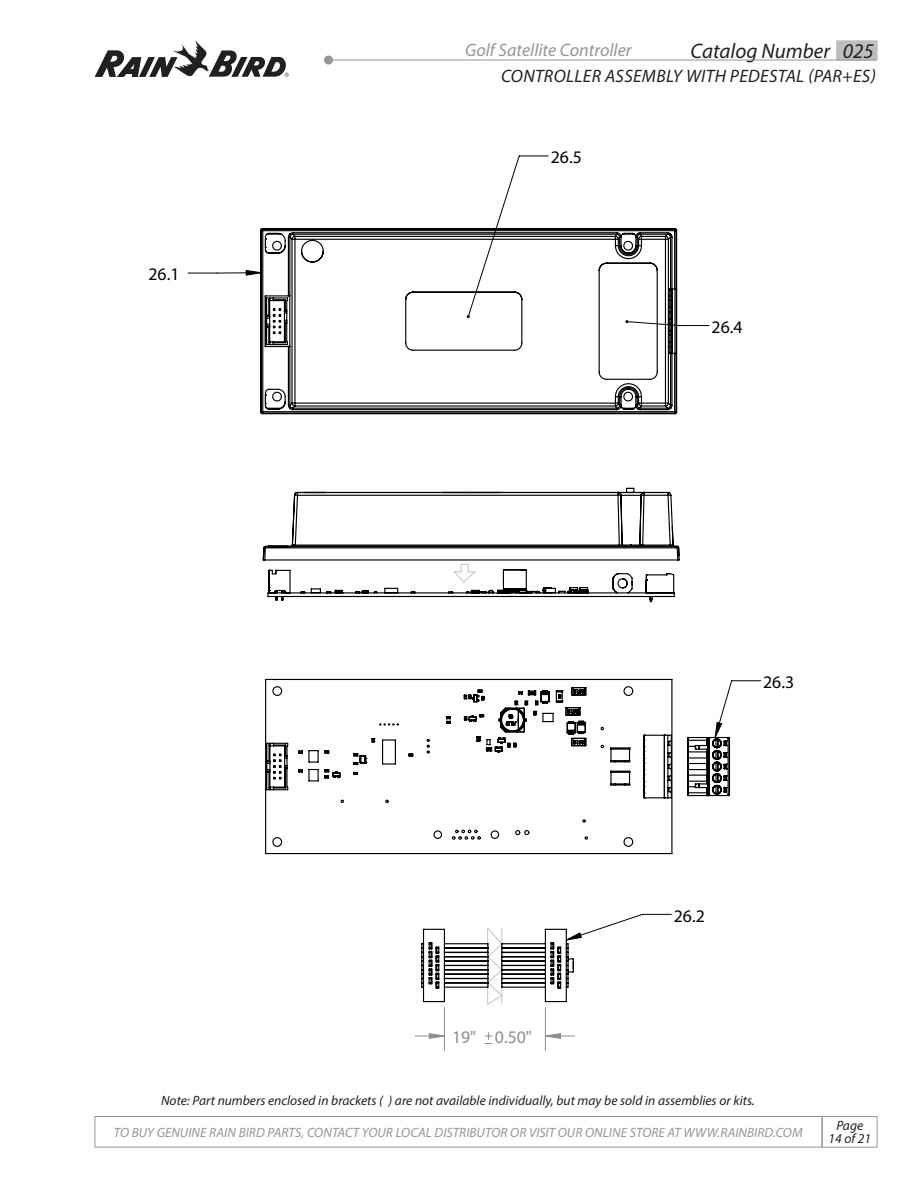
<style>
.page{position:relative;width:918px;height:1188px;background:#fff}
.page>*{position:absolute;margin:0;border:0;box-sizing:border-box;transform-origin:0 0}
.t1{font:italic 21px "Myriad Pro";color:#231f20}
.t2{font:italic 18px "Myriad Pro";letter-spacing:.02em;color:#231f20}
.t3{font:italic 18px "Myriad Pro";color:#939598}
.t4{font:17.7px "Myriad Pro";color:#000101}
.t5{font:17.7px "Myriad Pro";color:#8b8e90}
.t6{font:italic 13.5px/13.5px "Myriad Pro";color:#231f20;text-align:center}
.t7{font:italic 13.5px "Myriad Pro";letter-spacing:.005em;color:#939598}
</style>
<div class="page">
<hr style="left:444px;top:1007px;width:1px;height:44px;background:#8b8e90">
<hr style="left:545px;top:1007px;width:1px;height:44px;background:#8b8e90">
<svg style="left:415px;top:1032px;width:159px;height:12px"></svg>
<svg style="left:259px;top:227px;width:472px;height:776px"></svg>
<div style="left:836px;top:40px;width:42px;height:20px;background:#bcbdc0;border:1px solid #bcbdc0"></div>
<div style="left:94px;top:1116px;width:728px;height:32px;background:#fff;border:1px solid #939598"></div>
<div style="left:822px;top:1116px;width:56px;height:32px;border:1px solid #939598"></div>
<svg style="left:95px;top:41px;width:194px;height:36px"></svg>
<hr style="left:328px;top:60px;width:549px;height:1px;background:#939598">
<div style="left:324px;top:56px;width:9px;height:9px;background:#939598;border-radius:50%"></div>
<h2 class="t3" style="left:465px;top:38px;width:168px">Golf Satellite Controller</h2>
<h1 class="t1" style="left:691px;top:38px;width:185px">Catalog Number 025</h1>
<h2 class="t2" style="left:501px;top:65px;width:376px">CONTROLLER ASSEMBLY WITH PEDESTAL (PAR+ES)</h2>
<h3 class="t4" style="left:149px;top:264px;width:32px">26.1</h3>
<h3 class="t4" style="left:551px;top:146px;width:32px">26.5</h3>
<h3 class="t4" style="left:712px;top:316px;width:32px">26.4</h3>
<h3 class="t5" style="left:452px;top:1026px;width:81px">19" 0.50"</h3>
<h3 class="t4" style="left:763px;top:671px;width:32px">26.3</h3>
<h3 class="t4" style="left:674px;top:905px;width:32px">26.2</h3>
<p class="t6" style="left:161px;top:1094px;width:595px">Note: Part numbers enclosed in brackets ( ) are not available individually, but may be sold in assemblies or kits.</p>
<p class="t7" style="left:114px;top:1124px;width:690px">TO BUY GENUINE RAIN BIRD PARTS, CONTACT YOUR LOCAL DISTRIBUTOR OR VISIT OUR ONLINE STORE AT WWW.RAINBIRD.COM</p>
<p class="t6" style="left:828px;top:1118px;width:44px">Page<br>14 of 21</p>
</div>
